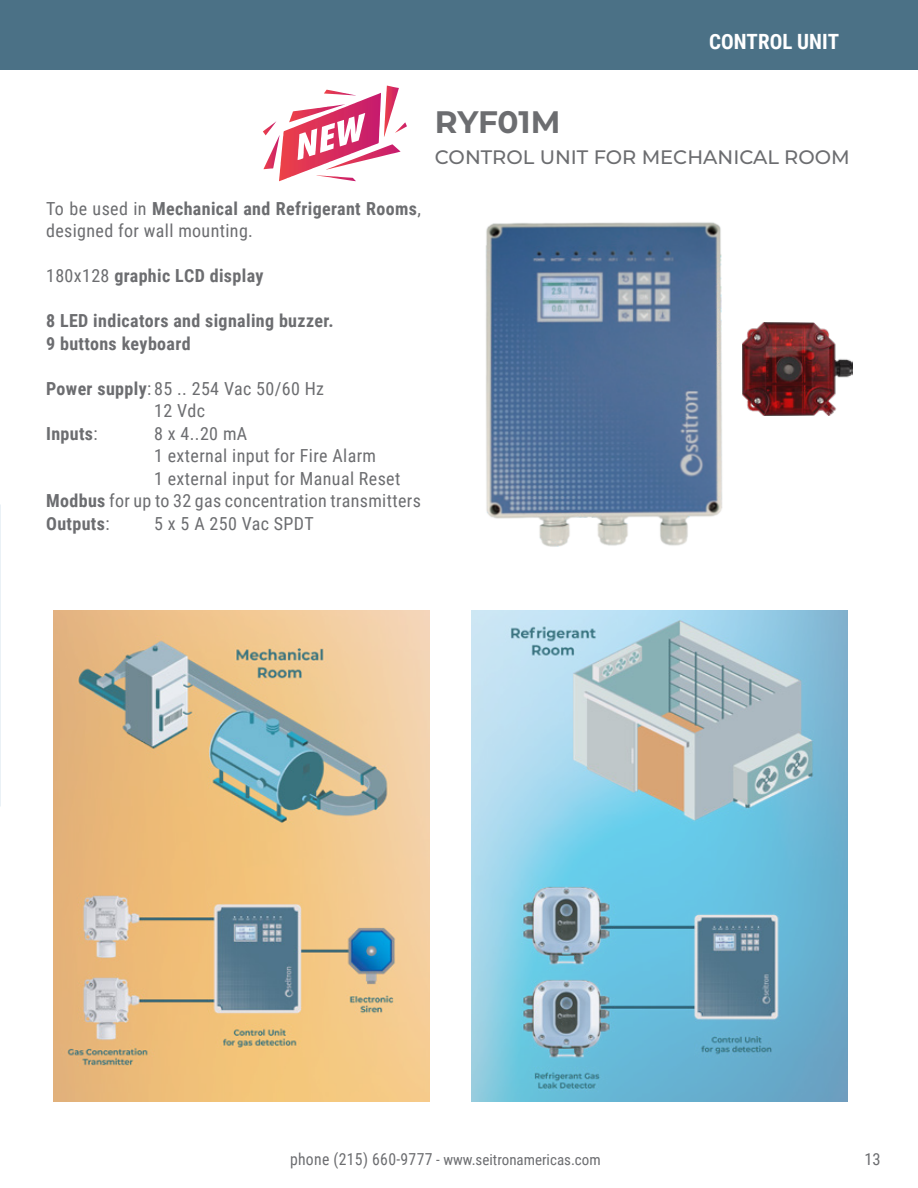
<style>
.page{position:relative;width:918px;height:1188px;background:#fff}
.page>*{position:absolute;margin:0;border:0;box-sizing:border-box;transform-origin:0 0}
.t1{font:700 31.05px "Montserrat";letter-spacing:-.005em;color:#6c6d70}
.t2{font:700 21px "Roboto Condensed";color:#fff}
.t3{font:500 19.5px "Montserrat";color:#6c6d70}
.t4{font:18px/22.5px "Roboto Condensed";letter-spacing:.02em;color:#6c6d70}
.t5{font:700 18px "Roboto Condensed";letter-spacing:.02em;color:#6c6d70}
.t6{font:16.5px "Roboto Condensed";color:#6c6d70}
.t7{font:15px "Roboto Condensed";color:#6c6d70}
.s1{font-weight:700}
.s2{font-weight:400}
.s3{font-size:16.5px}
</style>
<div class="page">
<div style="left:0;top:0;width:918px;height:70px;background:#4b7186"></div>
<img style="left:485px;top:222px;width:258px;height:325px">
<img style="left:53px;top:610px;width:377px;height:491px">
<img style="left:471px;top:610px;width:377px;height:491px">
<img style="left:743px;top:322px;width:109px;height:94px">
<svg style="left:263px;top:86px;width:144px;height:95px"></svg>
<p class="t2" style="left:709px;top:27px;width:132px">CONTROL UNIT</p>
<p class="t4" style="left:46px;top:196px;width:376px">To be used in <span class="s1">Mechanical and Refrigerant Rooms</span>, designed for wall mounting.</p>
<p class="t5" style="left:46px;top:263px;width:219px"><span class="s2">180x128</span> graphic LCD display</p>
<p class="t5" style="left:46px;top:308px;width:289px">8 LED indicators and signaling buzzer.</p>
<p class="t5" style="left:46px;top:331px;width:146px">9 buttons keyboard</p>
<p class="t4" style="left:46px;top:376px;width:280px"><span class="s1">Power supply</span>: 85 .. 254 Vac 50/60 Hz</p>
<p class="t4" style="left:154px;top:399px;width:53px">12 Vdc</p>
<p class="t5" style="left:46px;top:421px;width:53px">Inputs<span class="s2">:</span></p>
<p class="t4" style="left:154px;top:421px;width:95px">8 x 4..20 mA</p>
<p class="t4" style="left:154px;top:444px;width:223px">1 external input for Fire Alarm</p>
<p class="t4" style="left:154px;top:466px;width:248px">1 external input for Manual Reset</p>
<p class="t4" style="left:46px;top:489px;width:376px"><span class="s1">Modbus</span> for up to 32 gas concentration transmitters</p>
<p class="t5" style="left:46px;top:511px;width:65px">Outputs<span class="s2">:</span></p>
<p class="t4" style="left:154px;top:511px;width:161px">5 x 5 A 250 Vac SPDT</p>
<p class="t1" style="left:435px;top:100px;width:127px">RYF01M</p>
<p class="t3" style="left:435px;top:143px;width:417px">CONTROL UNIT FOR MECHANICAL ROOM</p>
<p class="t7" style="left:290px;top:1150px;width:312px"><span class="s3">phone (215) 660-9777</span> - www.seitronamericas.com</p>
<p class="t6" style="left:865px;top:1147px;width:18px">13</p>
</div>
